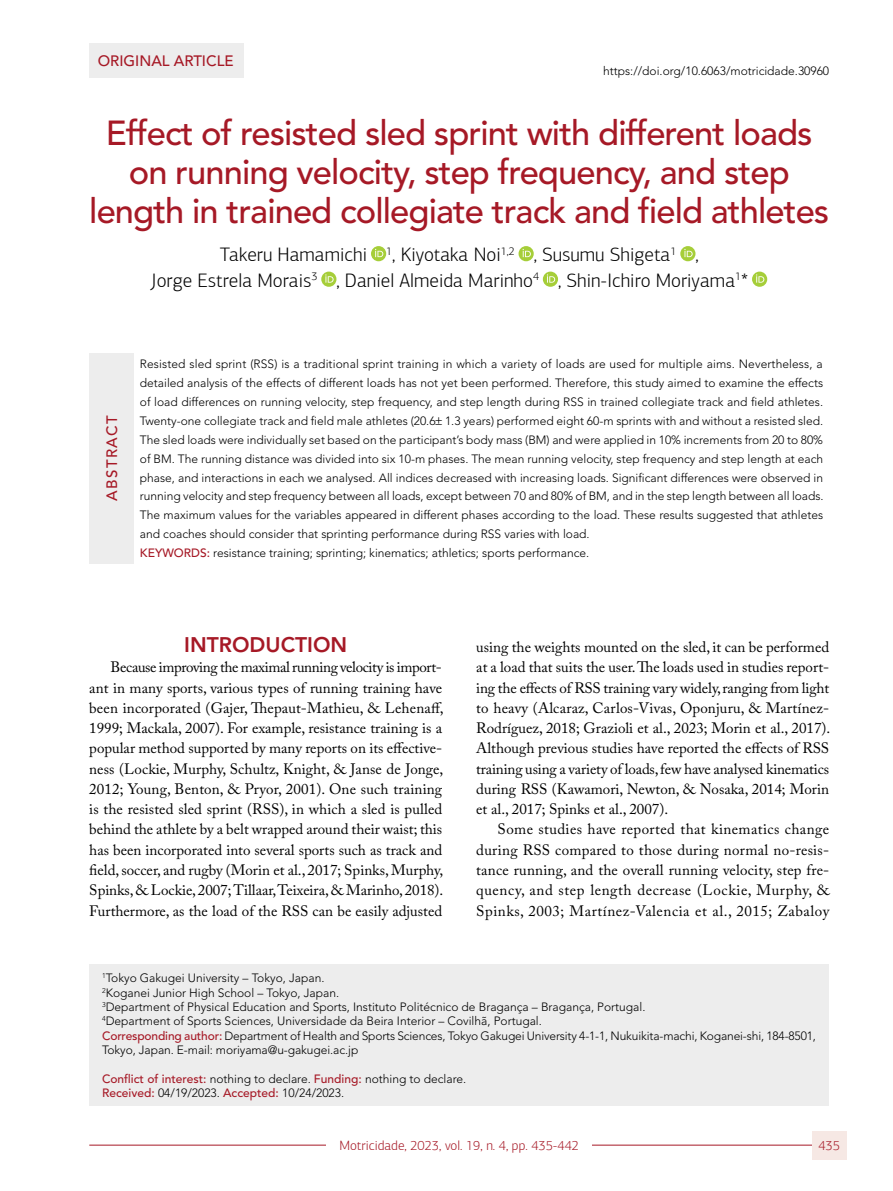
<style>
.page{position:relative;width:893px;height:1191px;background:#fff}
.page>*{position:absolute;margin:0;border:0;box-sizing:border-box;transform-origin:0 0}
.t1{font:500 34.5px/39px "Avenir LT Std";letter-spacing:-.025em;color:#a61926;text-align:center}
.t2{font:800 21px "Avenir LT Std";color:#a61926}
.t3{font:300 19.5px/25.5px "PF Agora Sans Pro";color:#000}
.t4{font:15px/20.2px "Adobe Caslon Pro";color:#000;text-align:justify}
.t5{font:500 15px "Avenir LT Std";color:#a61926}
.t6{font:500 15px "Avenir LT Std";letter-spacing:.1em;color:#a61926}
.t7{font:300 13.5px "PF Agora Sans Pro";color:#a61926}
.t8{font:300 12px/18.9px "Avenir LT Std";color:#000}
.s1{font-weight:500;color:#a61926}
</style>
<div class="page">
<hr style="left:89px;top:1144px;width:740px;height:1px;background:#a61926">
<div style="left:812px;top:1130px;width:34px;height:29px;background:#f6e8e4"></div>
<div style="left:89px;top:43px;width:155px;height:34px;background:#ededed"></div>
<div style="left:89px;top:964px;width:740px;height:142px;background:#ededed"></div>
<svg style="left:371px;top:246px;width:15px;height:15px"></svg>
<svg style="left:375px;top:249px;width:8px;height:8px"></svg>
<svg style="left:519px;top:246px;width:15px;height:15px"></svg>
<svg style="left:523px;top:249px;width:8px;height:8px"></svg>
<div style="left:680px;top:246px;width:15px;height:15px;background:#a6ce39;border-radius:50%"></div>
<svg style="left:684px;top:249px;width:9px;height:8px"></svg>
<svg style="left:321px;top:271px;width:15px;height:16px"></svg>
<svg style="left:325px;top:274px;width:9px;height:9px"></svg>
<svg style="left:543px;top:271px;width:15px;height:16px"></svg>
<svg style="left:547px;top:274px;width:8px;height:9px"></svg>
<svg style="left:752px;top:271px;width:15px;height:16px"></svg>
<svg style="left:756px;top:274px;width:8px;height:9px"></svg>
<div style="left:89px;top:353px;width:45px;height:210px;background:#ededed"></div>
<div style="left:327px;top:1133px;width:265px;height:23px;background:#fff"></div>
<p class="t5" style="left:98px;top:52px;width:137px">ORIGINAL ARTICLE</p>
<p class="t8" style="left:603px;top:61px;width:228px">https://doi.org/10.6063/motricidade.30960</p>
<h1 class="t1" style="left:89px;top:114px;width:741px">Effect of resisted sled sprint with different loads on running velocity, step frequency, and step length in trained collegiate track and field athletes</h1>
<h3 class="t3" style="left:151px;top:242px;width:598px;text-indent:68px">Takeru Hamamichi <sup>1</sup>, Kiyotaka Noi<sup>1,2</sup> , Susumu Shigeta<sup>1</sup> ,<br>Jorge Estrela Morais<sup>3</sup> , Daniel Almeida Marinho<sup>4</sup> , Shin-Ichiro Moriyama<sup>1</sup>*</h3>
<p class="t6" style="left:103px;top:501px;width:88px;rotate:-90deg">ABSTRACT</p>
<p class="t8" style="left:140px;top:354px;width:685px">Resisted sled sprint (RSS) is a traditional sprint training in which a variety of loads are used for multiple aims. Nevertheless, a detailed analysis of the effects of different loads has not yet been performed. Therefore, this study aimed to examine the effects of load differences on running velocity, step frequency, and step length during RSS in trained collegiate track and field athletes.<br>Twenty-one collegiate track and field male athletes (20.6 1.3 years) performed eight 60-m sprints with and without a resisted sled.<br>The sled loads were individually set based on the participant’s body mass (BM) and were applied in 10% increments from 20 to 80% of BM. The running distance was divided into six 10-m phases. The mean running velocity, step frequency and step length at each phase, and interactions in each we analysed. All indices decreased with increasing loads. Significant differences were observed in running velocity and step frequency between all loads, except between 70 and 80% of BM, and in the step length between all loads.<br>The maximum values for the variables appeared in different phases according to the load. These results suggested that athletes and coaches should consider that sprinting performance during RSS varies with load.<br><span class="s1">KEYWORDS:</span> resistance training; sprinting; kinematics; athletics; sports performance.</p>
<h2 class="t2" style="left:184px;top:632px;width:164px">INTRODUCTION</h2>
<p class="t4" style="left:89px;top:657px;width:356px;text-indent:21px">Because improving the maximal running velocity is import&shy;ant in many sports, various types of running training have been incorporated (Gajer, Thepaut-Mathieu, &amp; Lehenaff, 1999; Mackala, 2007). For example, resistance training is a popular method supported by many reports on its effective&shy;ness (Lockie, Murphy, Schultz, Knight, &amp; Janse de Jonge, 2012; Young, Benton, &amp; Pryor, 2001). One such training is the resisted sled sprint (RSS), in which a sled is pulled behind the athlete by a belt wrapped around their waist; this has been incorporated into several sports such as track and field, soccer, and rugby (Morin et al., 2017; Spinks, Murphy, Spinks, &amp; Lockie, 2007; Tillaar, Teixeira, &amp; Marinho, 2018).<br>Furthermore, as the load of the RSS can be easily adjusted</p>
<p class="t4" style="left:476px;top:637px;width:355px">using the weights mounted on the sled, it can be performed at a load that suits the user. The loads used in studies report&shy;ing the effects of RSS training vary widely, ranging from light to heavy (Alcaraz, Carlos-Vivas, Oponjuru, &amp; Martínez-Rodríguez, 2018; Grazioli et al., 2023; Morin et al., 2017).<br>Although previous studies have reported the effects of RSS training using a variety of loads, few have analysed kinematics during RSS (Kawamori, Newton, &amp; Nosaka, 2014; Morin et al., 2017; Spinks et al., 2007).</p>
<p class="t4" style="left:476px;top:819px;width:355px;text-indent:21px">Some studies have reported that kinematics change during RSS compared to those during normal no-resis&shy;tance running, and the overall running velocity, step fre&shy;quency, and step length decrease (Lockie, Murphy, &amp; Spinks, 2003; Martínez-Valencia et al., 2015; Zabaloy</p>
<p class="t8" style="left:102px;top:971px;width:715px;line-height:14.4px"><sup>1</sup>Tokyo Gakugei University – Tokyo, Japan.<br><sup>2</sup>Koganei Junior High School – Tokyo, Japan.<br><sup>3</sup>Department of Physical Education and Sports, Instituto Politécnico de Bragança – Bragança, Portugal.<br><sup>4</sup>Department of Sports Sciences, Universidade da Beira Interior – Covilhã, Portugal.<br><span class="s1">Corresponding author:</span> Department of Health and Sports Sciences, Tokyo Gakugei University 4-1-1, Nukuikita-machi, Koganei-shi, 184-8501, Tokyo, Japan. E-mail: moriyama@u-gakugei.ac.jp</p>
<p class="t8" style="left:102px;top:1071px;width:366px;line-height:14.4px"><span class="s1">Conflict of interest:</span> nothing to declare. <span class="s1">Funding:</span> nothing to declare.<br><span class="s1">Received:</span> 04/19/2023. <span class="s1">Accepted:</span> 10/24/2023.</p>
<p class="t7" style="left:340px;top:1137px;width:192px">Geriatr Gerontol Aging. 20XX;XX(X):</p>
<p class="t7" style="left:818px;top:1137px;width:23px">435</p>
<p class="t7" style="left:339px;top:1137px;width:241px">Motricidade, 2023, vol. 19, n. 4, pp. 435-442</p>
</div>
